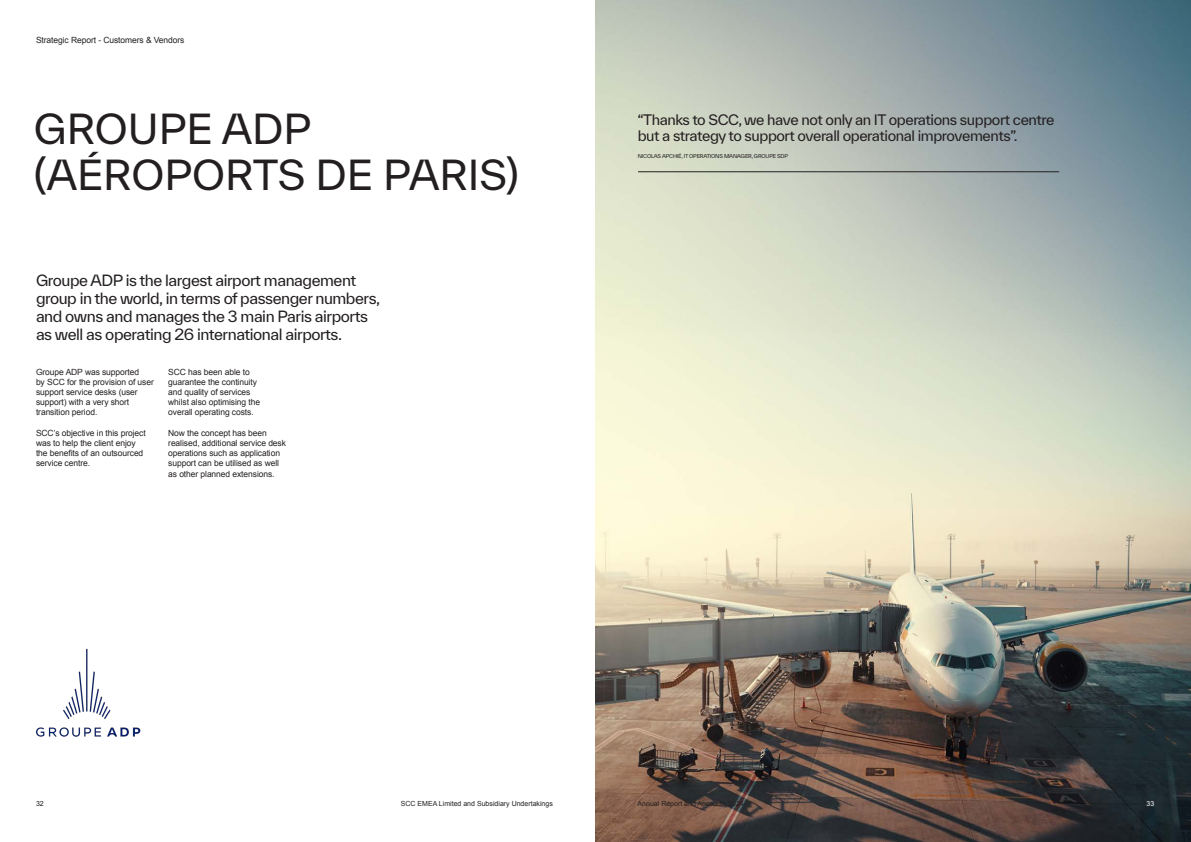
<style>
.page{position:relative;width:1191px;height:842px;background:#fff}
.page>*{position:absolute;margin:0;border:0;box-sizing:border-box;transform-origin:0 0}
.t1{font:40px/46px "TWK Everett";color:#231f20}
.t2{font:15px/18px "TWK Everett";letter-spacing:-.03em;color:#231f20}
.t3{font:14px/16.8px "TWK Everett";letter-spacing:-.03em;color:#231f20}
.t4{font:8.5px/10.2px "Arial";letter-spacing:-.01em;color:#231f20}
.t5{font:7px "Arial";color:#231f20}
.t6{font:7px "Arial";color:#fff}
.t7{font:5.1px "TWK Everett";letter-spacing:-.03em;color:#231f20}
</style>
<div class="page">
<img style="left:595px;top:0;width:596px;height:842px">
<hr style="left:638px;top:171px;width:421px;height:1px;background:#231f20">
<img style="left:35px;top:648px;width:106px;height:89px">
<p class="t4" style="left:36px;top:35px;width:150px">Strategic Report - Customers &amp; Vendors</p>
<p class="t1" style="left:34px;top:105px;width:486px">GROUPE ADP (AÉROPORTS DE PARIS)</p>
<p class="t2" style="left:36px;top:271px;width:346px">Groupe ADP is the largest airport management group in the world, in terms of passenger numbers, and owns and manages the 3 main Paris airports as well as operating 26 international airports.</p>
<p class="t4" style="left:36px;top:366px;width:105px">Groupe ADP was supported</p>
<p class="t4" style="left:36px;top:377px;width:119px">by SCC for the provision of user support service desks (user support) with a very short transition period.</p>
<p class="t4" style="left:36px;top:428px;width:111px">SCC’s objective in this project was to help the client enjoy the benefits of an outsourced service centre.</p>
<p class="t4" style="left:168px;top:366px;width:83px">SCC has been able to</p>
<p class="t4" style="left:168px;top:377px;width:90px">guarantee the continuity</p>
<p class="t4" style="left:168px;top:387px;width:84px">and quality of services</p>
<p class="t4" style="left:168px;top:397px;width:93px">whilst also optimising the</p>
<p class="t4" style="left:168px;top:407px;width:87px">overall operating costs.</p>
<p class="t4" style="left:168px;top:428px;width:100px">Now the concept has been</p>
<p class="t4" style="left:168px;top:438px;width:119px">realised, additional service desk operations such as application support can be utilised as well as other planned extensions.</p>
<p class="t3" style="left:637px;top:111px;width:418px">“Thanks to SCC, we have not only an IT operations support centre but a strategy to support overall operational improvements”.</p>
<p class="t7" style="left:637px;top:153px;width:152px">NICOLAS APCHIÉ, IT OPERATIONS MANAGER, GROUPE SDP</p>
<p class="t5" style="left:36px;top:799px;width:9px">32</p>
<p class="t5" style="left:401px;top:799px;width:154px">SCC EMEA Limited and Subsidiary Undertakings</p>
<p class="t5" style="left:637px;top:799px;width:108px">Annual Report and Accounts 2024</p>
<p class="t6" style="left:1146px;top:799px;width:9px">33</p>
</div>
